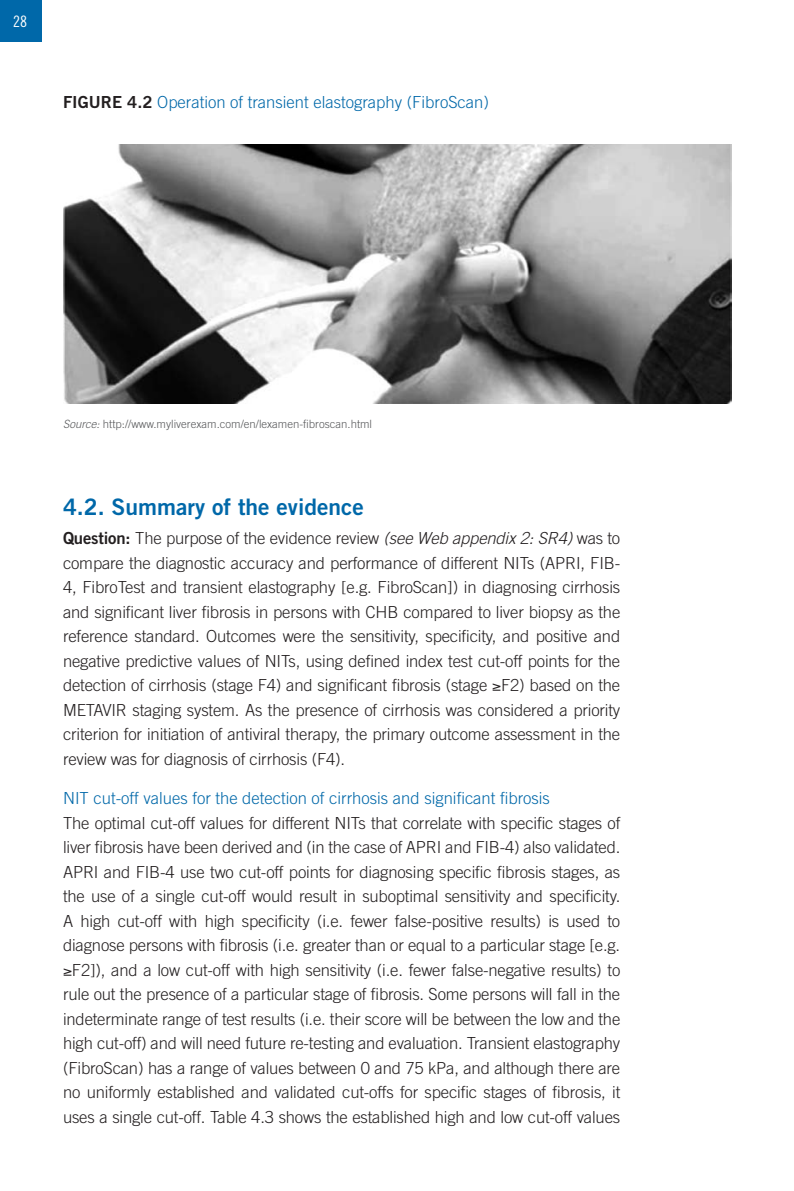
<style>
.page{position:relative;width:794px;height:1191px;background:#fff}
.page>*{position:absolute;margin:0;border:0;box-sizing:border-box;transform-origin:0 0}
.t1{font:22.75px "Trade Gothic Bold Two";color:#0068a9}
.t2{font:300 16.62px/24.5px "Trade Gothic";letter-spacing:-.01em;color:#231f20;text-align:justify}
.t3{font:300 16.62px "Trade Gothic";color:#0068a9}
.t4{font:15.75px "Trade Gothic Cond Eighteen";color:#fff}
.t5{font:300 11.38px "Trade Gothic";color:#57585a}
.s1{font-family:"Trade Gothic Bold Two";font-weight:400;color:#231f20}
.s2{font-style:italic}
.s3{font-family:"Trade Gothic Bold Two";font-weight:400}
</style>
<div class="page">
<div style="left:0;top:0;width:41px;height:42px;background:#0068a9"></div>
<img style="left:63px;top:144px;width:668px;height:259px">
<p class="t4" style="left:13px;top:12px;width:15px">28</p>
<p class="t3" style="left:63px;top:92px;width:427px"><span class="s1">FIGURE 4.2</span> Operation of transient elastography (FibroScan)</p>
<p class="t5" style="left:63px;top:417px;width:311px"><span class="s2">Source:</span> http://www.myliverexam.com/en/lexamen-fibroscan.html</p>
<p class="t1" style="left:63px;top:492px;width:302px">4.2. Summary of the evidence</p>
<p class="t2" style="left:63px;top:526px;width:559px"><span class="s3">Question:</span> The purpose of the evidence review <span class="s2">(see Web appendix 2: SR4)</span> was to compare the diagnostic accuracy and performance of different NITs (APRI, FIB-4, FibroTest and transient elastography [e.g. FibroScan]) in diagnosing cirrhosis and significant liver fibrosis in persons with CHB compared to liver biopsy as the reference standard. Outcomes were the sensitivity, specificity, and positive and negative predictive values of NITs, using defined index test cut-off points for the detection of cirrhosis (stage F4) and significant fibrosis (stage ≥F2) based on the METAVIR staging system. As the presence of cirrhosis was considered a priority criterion for initiation of antiviral therapy, the primary outcome assessment in the review was for diagnosis of cirrhosis (F4).</p>
<p class="t3" style="left:63px;top:788px;width:488px">NIT cut-off values for the detection of cirrhosis and significant fibrosis</p>
<p class="t2" style="left:63px;top:810px;width:559px">The optimal cut-off values for different NITs that correlate with specific stages of liver fibrosis have been derived and (in the case of APRI and FIB-4) also validated.<br>APRI and FIB-4 use two cut-off points for diagnosing specific fibrosis stages, as the use of a single cut-off would result in suboptimal sensitivity and specificity.<br>A high cut-off with high specificity (i.e. fewer false-positive results) is used to diagnose persons with fibrosis (i.e. greater than or equal to a particular stage [e.g. ≥F2]), and a low cut-off with high sensitivity (i.e. fewer false-negative results) to rule out the presence of a particular stage of fibrosis. Some persons will fall in the indeterminate range of test results (i.e. their score will be between the low and the high cut-off) and will need future re-testing and evaluation. Transient elastography (FibroScan) has a range of values between 0 and 75 kPa, and although there are no uniformly established and validated cut-offs for specific stages of fibrosis, it uses a single cut-off. Table 4.3 shows the established high and low cut-off values</p>
</div>
